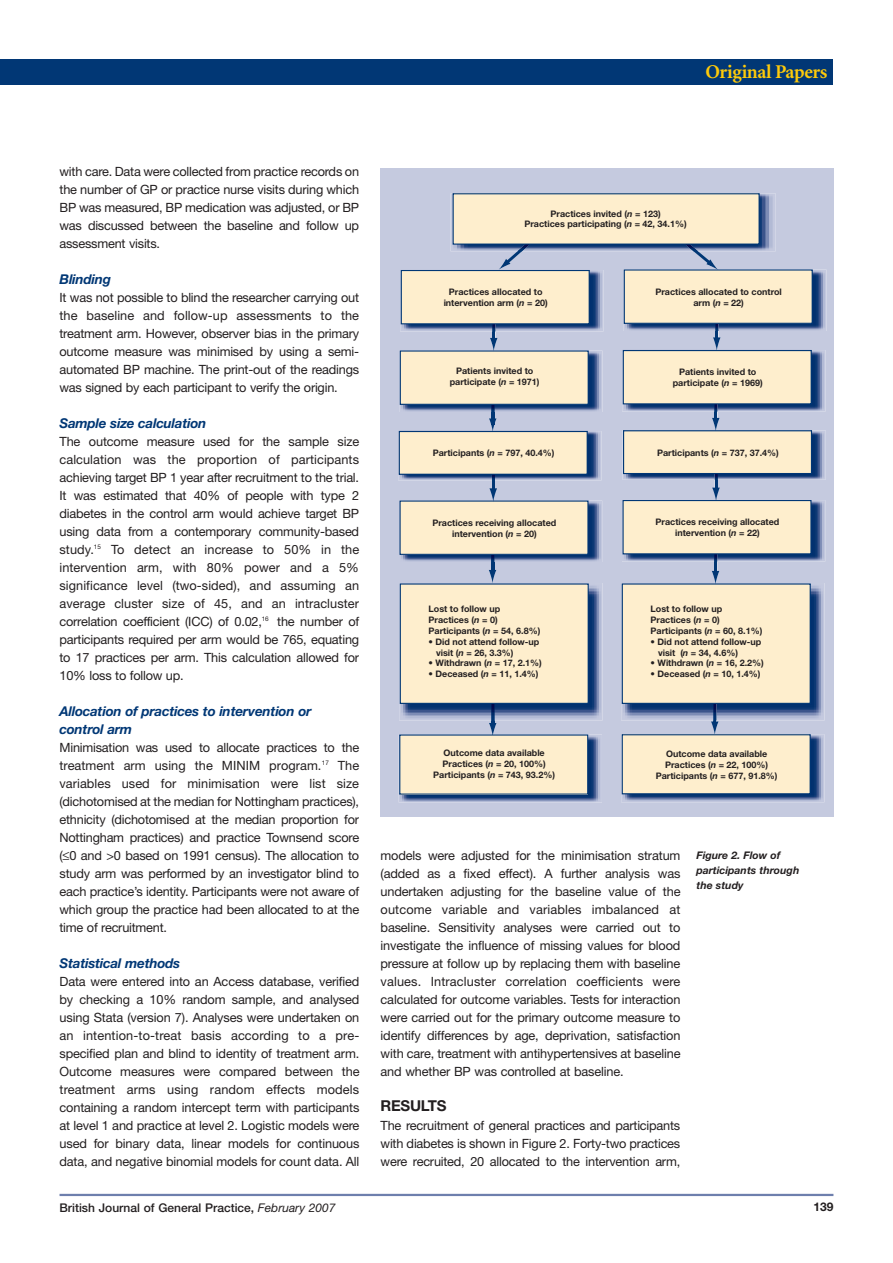
<style>
.page{position:relative;width:893px;height:1263px;background:#fff}
.page>*{position:absolute;margin:0;border:0;box-sizing:border-box;transform-origin:0 0}
.t1{font:700 19.5px "Minion";letter-spacing:-.02em;color:#feca0a}
.t2{font:700 15px "Helvetica Neue";letter-spacing:-.015em;color:#231f20}
.t3{font:italic 700 13.5px/18px "Helvetica Neue";letter-spacing:-.015em;color:#013775}
.t4{font:12.75px/18px "Helvetica Neue";letter-spacing:-.015em;color:#231f20;text-align:justify}
.t5{font:500 12px "Helvetica Neue";color:#231f20}
.t6{font:700 12px "Helvetica Neue";color:#231f20}
.t7{font:italic 700 10.5px/15px "Helvetica Neue";color:#231f20}
.t8{font:700 9px/10.8px "Helvetica Neue";color:#231f20;text-align:center}
.s1{font-style:italic}
.s2{font-weight:400;font-style:italic}
</style>
<div class="page">
<div style="left:0;top:60px;width:833px;height:25px;background:#013775"></div>
<hr style="left:60px;top:1194px;width:773px;height:2px;background:#6e7fad">
<div style="left:381px;top:168px;width:452px;height:648px;background:#c5cadf"></div>
<hr style="left:492px;top:301px;width:3px;height:43px;background:#013775">
<img style="left:400px;top:270px;width:203px;height:61px">
<img style="left:492px;top:324px;width:3px;height:7px">
<hr style="left:715px;top:300px;width:3px;height:40px;background:#013775">
<img style="left:623px;top:270px;width:203px;height:61px">
<img style="left:715px;top:324px;width:3px;height:7px">
<svg style="left:401px;top:193px;width:412px;height:131px;background:#dbd6cb"></svg>
<hr style="left:491px;top:365px;width:3px;height:59px;background:#013775">
<hr style="left:714px;top:364px;width:3px;height:60px;background:#013775">
<img style="left:399px;top:351px;width:203px;height:61px">
<img style="left:491px;top:405px;width:3px;height:7px">
<svg style="left:400px;top:338px;width:189px;height:67px;background:#e7decc"></svg>
<img style="left:622px;top:350px;width:203px;height:61px">
<img style="left:714px;top:404px;width:3px;height:7px">
<svg style="left:623px;top:337px;width:189px;height:67px;background:#e8dfcc"></svg>
<hr style="left:491px;top:513px;width:3px;height:60px;background:#013775">
<img style="left:399px;top:501px;width:203px;height:61px">
<img style="left:491px;top:555px;width:3px;height:7px">
<hr style="left:714px;top:514px;width:3px;height:60px;background:#013775">
<img style="left:622px;top:500px;width:203px;height:61px">
<img style="left:714px;top:554px;width:3px;height:7px">
<hr style="left:491px;top:666px;width:3px;height:60px;background:#013775">
<img style="left:399px;top:583px;width:203px;height:137px">
<img style="left:491px;top:704px;width:3px;height:16px">
<svg style="left:400px;top:570px;width:189px;height:134px;background:#f0e4cc"></svg>
<hr style="left:713px;top:666px;width:3px;height:60px;background:#013775">
<img style="left:621px;top:583px;width:203px;height:137px">
<img style="left:713px;top:704px;width:3px;height:16px">
<svg style="left:622px;top:571px;width:189px;height:133px;background:#f0e4cb"></svg>
<img style="left:399px;top:734px;width:203px;height:68px">
<svg style="left:399px;top:723px;width:189px;height:72px;background:#e9e0cc"></svg>
<img style="left:621px;top:734px;width:203px;height:68px">
<svg style="left:622px;top:721px;width:189px;height:73px;background:#e9e0cc"></svg>
<hr style="left:492px;top:432px;width:3px;height:59px;background:#013775">
<svg style="left:399px;top:488px;width:189px;height:67px;background:#e8dfcc"></svg>
<img style="left:398px;top:431px;width:203px;height:49px">
<img style="left:492px;top:475px;width:3px;height:5px">
<svg style="left:399px;top:418px;width:189px;height:57px;background:#e3dbcb"></svg>
<hr style="left:715px;top:434px;width:3px;height:55px;background:#013775">
<svg style="left:623px;top:488px;width:188px;height:66px;background:#eae0cd"></svg>
<img style="left:622px;top:430px;width:204px;height:50px">
<img style="left:715px;top:474px;width:3px;height:6px">
<svg style="left:623px;top:418px;width:189px;height:56px;background:#e4dccc"></svg>
<h1 class="t1" style="left:705px;top:64px;width:124px">Original Papers</h1>
<p class="t4" style="left:60px;top:164px;width:301px">with care. Data were collected from practice records on the number of GP or practice nurse visits during which BP was measured, BP medication was adjusted, or BP was discussed between the baseline and follow up assessment visits.</p>
<p class="t3" style="left:60px;top:271px;width:53px">Blinding</p>
<p class="t4" style="left:60px;top:290px;width:301px">It was not possible to blind the researcher carrying out the baseline and follow-up assessments to the treatment arm. However, observer bias in the primary outcome measure was minimised by using a semi&shy;automated BP machine. The print-out of the readings was signed by each participant to verify the origin.</p>
<p class="t3" style="left:60px;top:415px;width:148px">Sample size calculation</p>
<p class="t4" style="left:60px;top:434px;width:301px">The outcome measure used for the sample size calculation was the proportion of participants achieving target BP 1 year after recruitment to the trial.<br>It was estimated that 40% of people with type 2 diabetes in the control arm would achieve target BP using data from a contemporary community-based study.<sup>15</sup> To detect an increase to 50% in the intervention arm, with 80% power and a 5% significance level (two-sided), and assuming an average cluster size of 45, and an intracluster correlation coefficient (ICC) of 0.02,<sup>16</sup> the number of participants required per arm would be 765, equating to 17 practices per arm. This calculation allowed for 10% loss to follow up.</p>
<p class="t3" style="left:60px;top:703px;width:253px">Allocation of practices to intervention or control arm</p>
<p class="t4" style="left:60px;top:740px;width:301px">Minimisation was used to allocate practices to the treatment arm using the MINIM program.<sup>17</sup> The variables used for minimisation were list size (dichotomised at the median for Nottingham practices), ethnicity (dichotomised at the median proportion for Nottingham practices) and practice Townsend score (≤0 and &gt;0 based on 1991 census). The allocation to study arm was performed by an investigator blind to each practice’s identity. Participants were not aware of which group the practice had been allocated to at the time of recruitment.</p>
<p class="t3" style="left:60px;top:955px;width:122px">Statistical methods</p>
<p class="t4" style="left:60px;top:974px;width:301px">Data were entered into an Access database, verified by checking a 10% random sample, and analysed using Stata (version 7). Analyses were undertaken on an intention-to-treat basis according to a pre&shy;specified plan and blind to identity of treatment arm.<br>Outcome measures were compared between the treatment arms using random effects models containing a random intercept term with participants at level 1 and practice at level 2. Logistic models were used for binary data, linear models for continuous data, and negative binomial models for count data. All</p>
<p class="t8" style="left:524px;top:209px;width:161px">Practice nvited (<span class="s1">n</span> = 123)<br>Practice participating <span class="s1">n</span> = 42 34. %</p>
<p class="t8" style="left:444px;top:288px;width:103px">Practices allocated to interventio arm <span class="s1">n</span> = 20</p>
<p class="t8" style="left:655px;top:287px;width:128px">Practices allocated to control arm <span class="s1">n</span> = 22)</p>
<p class="t8" style="left:450px;top:367px;width:91px">Patients invited o participate (<span class="s1">n</span> = 971)</p>
<p class="t8" style="left:673px;top:368px;width:89px">Patients invited o participate (<span class="s1">n</span> = 969</p>
<p class="t8" style="left:433px;top:448px;width:121px">Participant <span class="s1">n</span> = 797 40.4%</p>
<p class="t8" style="left:657px;top:448px;width:121px">Participant <span class="s1">n</span> = 3 3 .4%</p>
<p class="t8" style="left:432px;top:518px;width:125px">Practices receiving allocated interventio <span class="s1">n</span> = 20</p>
<p class="t8" style="left:655px;top:518px;width:125px">Practices receiving allocated interventio <span class="s1">n</span> = 22)</p>
<p class="t8" style="left:428px;top:605px;width:73px">Lost to ollow p</p>
<p class="t8" style="left:428px;top:615px;width:68px">Practices (<span class="s1">n</span> = 0</p>
<p class="t8" style="left:428px;top:626px;width:111px">Participant <span class="s1">n</span> = 54, 6 8%</p>
<p class="t8" style="left:435px;top:637px;width:105px">Did no attend ollow p</p>
<p class="t8" style="left:436px;top:648px;width:76px">visit (<span class="s1">n</span> = 26 3 3%</p>
<p class="t8" style="left:435px;top:659px;width:66px">Wit draw <span class="s1">n</span> =</p>
<p class="t8" style="left:435px;top:659px;width:105px;text-align:left;text-indent:82px">2 %<br>Deceased (<span class="s1">n</span> = 11 .4%</p>
<p class="t8" style="left:650px;top:605px;width:73px">Lost to ollow p</p>
<p class="t8" style="left:650px;top:615px;width:68px">Practices (<span class="s1">n</span> = 0</p>
<p class="t8" style="left:650px;top:626px;width:111px">Participant <span class="s1">n</span> = 60 8 %</p>
<p class="t8" style="left:657px;top:637px;width:105px">Did no attend ollow p</p>
<p class="t8" style="left:658px;top:648px;width:79px">visit (<span class="s1">n</span> = 34, 4.6%</p>
<p class="t8" style="left:657px;top:659px;width:105px">Wit draw <span class="s1">n</span> = 6 2 2%</p>
<p class="t8" style="left:657px;top:669px;width:102px">Deceased (<span class="s1">n</span> = 0 .4%</p>
<p class="t8" style="left:433px;top:749px;width:121px">O tcome data avai ab e<br>Practices (<span class="s1">n</span> = 20 00%<br>Participant <span class="s1">n</span> = 43 93 2%</p>
<p class="t8" style="left:656px;top:749px;width:121px">O tcome data avai ab e<br>Practice <span class="s1">n</span> = 22 00%<br>Participants (<span class="s1">n</span> = 677 9 8%</p>
<p class="t4" style="left:381px;top:848px;width:301px">models were adjusted for the minimisation stratum (added as a fixed effect). A further analysis was undertaken adjusting for the baseline value of the outcome variable and variables imbalanced at baseline. Sensitivity analyses were carried out to investigate the influence of missing values for blood pressure at follow up by replacing them with baseline values. Intracluster correlation coefficients were calculated for outcome variables. Tests for interaction were carried out for the primary outcome measure to identify differences by age, deprivation, satisfaction with care, treatment with antihypertensives at baseline and whether BP was controlled at baseline.</p>
<p class="t2" style="left:381px;top:1100px;width:68px">RESULTS</p>
<p class="t4" style="left:381px;top:1118px;width:301px">The recruitment of general practices and participants with diabetes is shown in Figure 2. Forty-two practices were recruited, 20 allocated to the intervention arm,</p>
<p class="t7" style="left:696px;top:848px;width:104px">Figure 2. Flow of participants through the study</p>
<p class="t5" style="left:60px;top:1203px;width:278px">British Journal of General Practice, <span class="s2">February 2007</span></p>
<p class="t6" style="left:813px;top:1202px;width:22px">139</p>
</div>
